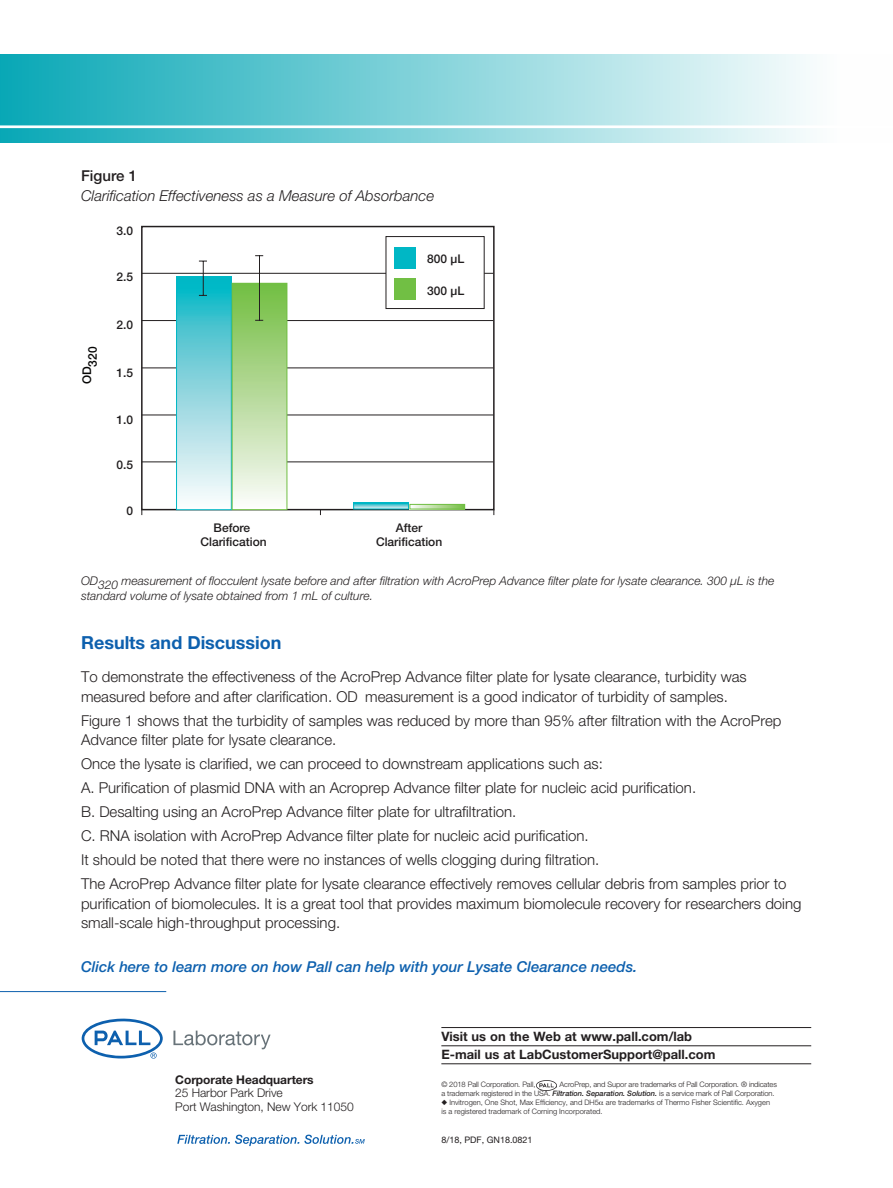
<style>
.page{position:relative;width:893px;height:1188px;background:#fff}
.page>*{position:absolute;margin:0;border:0;box-sizing:border-box;transform-origin:0 0}
.Level_1_Subhead{font:700 18px "Helvetica Neue LT Std";color:#0d60ae}
.Level_1_Body_Text{font:300 15px/19.5px "Helvetica Neue LT Std";color:#231f20}
.Level_1_Body_Text-2{font:italic 500 15px "Helvetica Neue LT Std";color:#0d60ae}
.Level_1_Fig_Tab_Titl{font:italic 300 15px "Helvetica Neue LT Std";color:#231f20}
.Level_1_Fig_Tab_Num{font:500 15px "Helvetica Neue LT Std";color:#231f20}
.z_Web_address_Sign-o{font:700 12.9px "Helvetica Neue LT Std";color:#231f20}
.Level_1_Graph_Char_F{font:italic 300 12px/15px "Helvetica Neue LT Std";color:#231f20}
.t1{font:500 12px/14.4px "Helvetica Neue";color:#201d1e;text-align:center}
.t2{font:300 12px "Helvetica Neue LT Std";letter-spacing:-.005em;color:#231f20}
.t3{font:700 12px "Helvetica Neue LT Std";letter-spacing:-.005em;color:#231f20}
.t4{font:500 12px "Helvetica Neue";color:#050504}
.z_GN_Sign-off{font:9px "Helvetica Neue LT Std";color:#231f20}
._10_Disclaimer{font:300 7.5px/9px "Helvetica Neue LT Std";letter-spacing:-.01em;color:#231f20}
.s1{font-weight:500;font-style:italic}
</style>
<div class="page">
<div style="left:0;top:54px;width:893px;height:88px;background:linear-gradient(to right,#0aa8b6,#fff)"></div>
<hr style="left:0;top:125px;width:893px;height:3px;background:#fff">
<div style="left:141px;top:226px;width:354px;height:284px;border:2px solid #231f20"></div>
<hr style="left:142px;top:462px;width:351px;height:1px;background:#231f20">
<hr style="left:142px;top:415px;width:351px;height:1px;background:#231f20">
<hr style="left:142px;top:368px;width:351px;height:1px;background:#231f20">
<hr style="left:142px;top:320px;width:351px;height:1px;background:#231f20">
<hr style="left:142px;top:273px;width:351px;height:1px;background:#231f20">
<svg style="left:178px;top:278px;width:52px;height:230px"></svg>
<div style="left:176px;top:276px;width:56px;height:234px;border:1px solid #00b7c5"></div>
<hr style="left:203px;top:261px;width:1px;height:35px;background:#231f20">
<svg style="left:355px;top:505px;width:52px;height:2px"></svg>
<div style="left:353px;top:503px;width:56px;height:6px;border:1px solid #00b7c5"></div>
<div style="left:232px;top:283px;width:55px;height:227px;background:linear-gradient(to bottom,#72bc40,#fcfbfa)"></div>
<div style="left:232px;top:283px;width:55px;height:227px;border:1px solid #71bf44"></div>
<svg style="left:413px;top:506px;width:50px;height:1px"></svg>
<div style="left:409px;top:504px;width:56px;height:5px;border:1px solid #71bf44"></div>
<hr style="left:259px;top:256px;width:1px;height:65px;background:#231f20">
<div style="left:386px;top:236px;width:99px;height:73px;background:#fff;border:1px solid #231f20"></div>
<div style="left:394px;top:247px;width:22px;height:22px;background:#00b7c5"></div>
<div style="left:394px;top:278px;width:22px;height:22px;background:#71bf44"></div>
<svg style="left:82px;top:1019px;width:81px;height:40px"></svg>
<svg style="left:173px;top:1031px;width:98px;height:18px"></svg>
<svg style="left:177px;top:1134px;width:188px;height:13px"></svg>
<hr style="left:0;top:991px;width:166px;height:1px;background:#0d60ae">
<hr style="left:441px;top:1027px;width:370px;height:1px;background:#231f20">
<hr style="left:441px;top:1045px;width:370px;height:1px;background:#231f20">
<hr style="left:441px;top:1063px;width:370px;height:1px;background:#231f20">
<img style="left:537px;top:1081px;width:19px;height:9px">
<p class="Level_1_Fig_Tab_Num" style="left:81px;top:167px;width:58px">Figure 1</p>
<p class="Level_1_Fig_Tab_Titl" style="left:81px;top:187px;width:355px">Clarification Effectiveness as a Measure of Absorbance</p>
<p class="t4" style="left:85px;top:384px;width:39px;rotate:-90deg">OD320</p>
<p class="t1" style="left:116px;top:223px;width:18px">3.0</p>
<p class="t1" style="left:116px;top:269px;width:18px">2.5</p>
<p class="t1" style="left:116px;top:317px;width:18px">2.0</p>
<p class="t1" style="left:116px;top:366px;width:18px">1.5</p>
<p class="t1" style="left:116px;top:412px;width:18px">1.0</p>
<p class="t1" style="left:116px;top:458px;width:18px">0.5</p>
<p class="t1" style="left:126px;top:504px;width:8px">0</p>
<p class="t1" style="left:427px;top:251px;width:39px">800 µL</p>
<p class="t1" style="left:427px;top:283px;width:39px">300 µL</p>
<p class="t1" style="left:200px;top:520px;width:68px">Before<br>Clarification</p>
<p class="t1" style="left:376px;top:520px;width:68px">After<br>Clarification</p>
<p class="Level_1_Graph_Char_F" style="left:81px;top:573px;width:695px">OD320 measurement of flocculent lysate before and after filtration with AcroPrep Advance filter plate for lysate clearance. 300 µL is the standard volume of lysate obtained from 1 mL of culture.</p>
<p class="Level_1_Subhead" style="left:81px;top:632px;width:202px">Results and Discussion</p>
<p class="Level_1_Body_Text" style="left:81px;top:667px;width:667px">To demonstrate the effectiveness of the AcroPrep Advance filter plate for lysate clearance, turbidity was measured before and after clarification. OD measurement is a good indicator of turbidity of samples.</p>
<p class="Level_1_Body_Text" style="left:81px;top:710px;width:702px">Figure 1 shows that the turbidity of samples was reduced by more than 95% after filtration with the AcroPrep<br>Advance filter plate for lysate clearance.</p>
<p class="Level_1_Body_Text" style="left:81px;top:754px;width:523px">Once the lysate is clarified, we can proceed to downstream applications such as:</p>
<p class="Level_1_Body_Text" style="left:81px;top:778px;width:617px">A. Purification of plasmid DNA with an Acroprep Advance filter plate for nucleic acid purification.</p>
<p class="Level_1_Body_Text" style="left:81px;top:802px;width:437px">B. Desalting using an AcroPrep Advance filter plate for ultrafiltration.</p>
<p class="Level_1_Body_Text" style="left:81px;top:826px;width:509px">C. RNA isolation with AcroPrep Advance filter plate for nucleic acid purification.</p>
<p class="Level_1_Body_Text" style="left:81px;top:850px;width:520px">It should be noted that there were no instances of wells clogging during filtration.</p>
<p class="Level_1_Body_Text" style="left:81px;top:874px;width:722px">The AcroPrep Advance filter plate for lysate clearance effectively removes cellular debris from samples prior to purification of biomolecules. It is a great tool that provides maximum biomolecule recovery for researchers doing small-scale high-throughput processing.</p>
<p class="Level_1_Body_Text-2" style="left:81px;top:957px;width:558px">Click here to learn more on how Pall can help with your Lysate Clearance needs.</p>
<p class="t3" style="left:175px;top:1072px;width:140px">Corporate Headquarters</p>
<p class="t2" style="left:175px;top:1086px;width:109px">25 Harbor Park Drive</p>
<p class="t2" style="left:175px;top:1099px;width:180px">Port Washington, New York 11050</p>
<p class="z_Web_address_Sign-o" style="left:441px;top:1028px;width:252px">Visit us on the Web at www.pall.com/lab</p>
<p class="z_Web_address_Sign-o" style="left:441px;top:1046px;width:276px">E-mail us at LabCustomerSupport@pall.com</p>
<p class="_10_Disclaimer" style="left:441px;top:1080px;width:96px">© 2018 Pall Corporation. Pall,</p>
<p class="_10_Disclaimer" style="left:441px;top:1080px;width:337px;text-indent:114px">, AcroPrep, and Supor are trademarks of Pall Corporation. ® indicates a trademark registered in the USA. <span class="s1">Filtration. Separation. Solution.</span> is a service mark of Pall Corporation.</p>
<p class="_10_Disclaimer" style="left:441px;top:1098px;width:330px">◆ Invitrogen, One Shot, Max Efficiency, and DH5 are trademarks of Thermo Fisher Scientific. Axygen is a registered trademark of Corning Incorporated.</p>
<p class="z_GN_Sign-off" style="left:441px;top:1134px;width:93px">8/18, PDF, GN18.0821</p>
</div>
